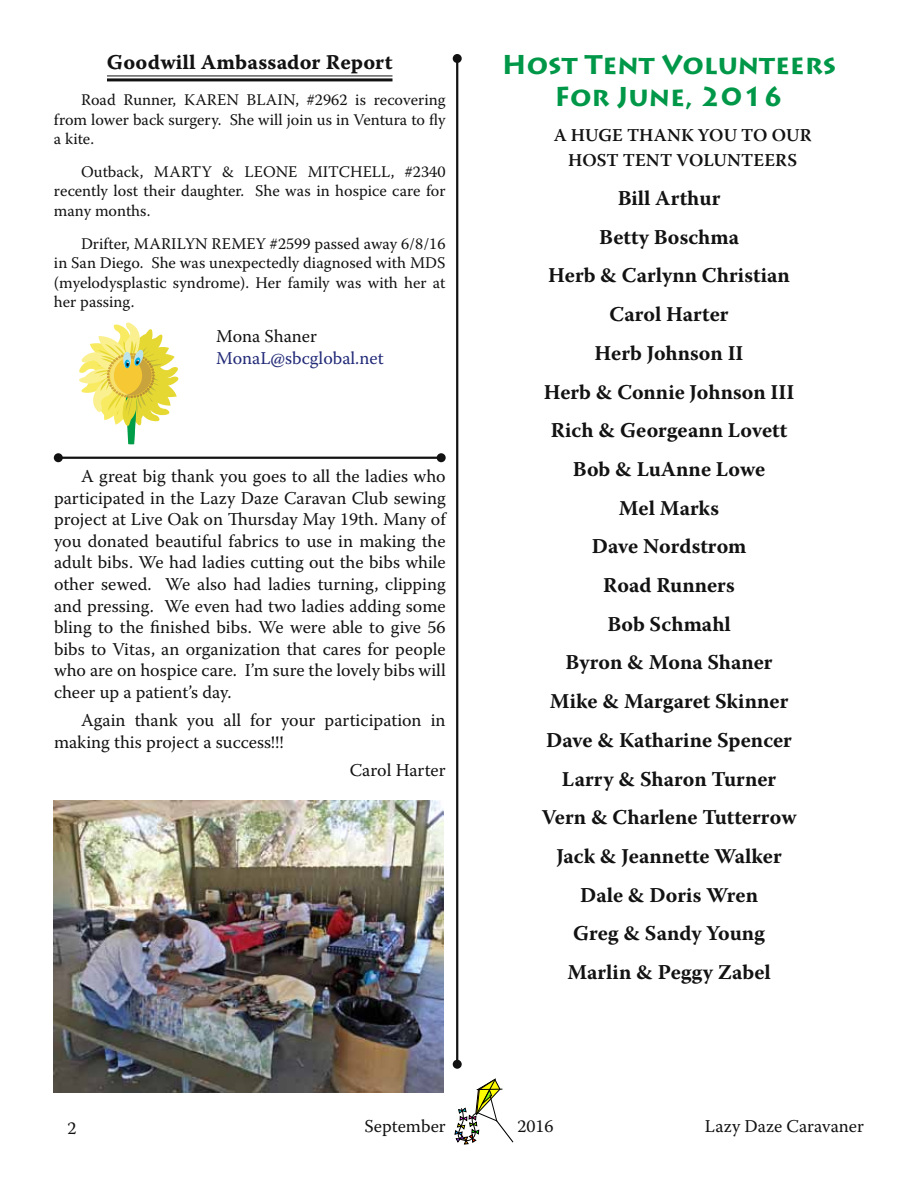
<style>
.page{position:relative;width:918px;height:1188px;background:#fff}
.page>*{position:absolute;margin:0;border:0;box-sizing:border-box;transform-origin:0 0}
.t1{font:700 27px/32.4px "Lithos Pro";color:#009848;text-align:center}
.t2{font:700 21px/38.7px "Warnock Pro";color:#121212;text-align:center}
.t3{font:21px "Warnock Pro Bold Capt";letter-spacing:.005em;color:#121212}
.t4{font:18px/21.6px "Warnock Pro";color:#121212;text-align:justify}
.t5{font:600 18px/25.2px "Warnock Pro";letter-spacing:.005em;color:#121212;text-align:center}
.t6{font:18px "Warnock Pro";color:#222a78}
.t7{font:16.2px/19.5px "Warnock Pro";color:#121212;text-align:justify}
</style>
<div class="page">
<svg style="left:455px;top:1078px;width:58px;height:67px"></svg>
<svg style="left:79px;top:323px;width:99px;height:121px"></svg>
<hr style="left:456px;top:58px;width:2px;height:1006px;background:#121212">
<div style="left:453px;top:54px;width:9px;height:9px;background:#121212;border-radius:50%"></div>
<div style="left:453px;top:1060px;width:9px;height:9px;background:#121212;border-radius:50%"></div>
<hr style="left:107px;top:75px;width:286px;height:1px;background:#121212">
<hr style="left:107px;top:78px;width:286px;height:3px;background:#121212">
<hr style="left:58px;top:457px;width:383px;height:2px;background:#121212">
<div style="left:54px;top:453px;width:9px;height:9px;background:#121212;border-radius:50%"></div>
<div style="left:437px;top:453px;width:9px;height:9px;background:#121212;border-radius:50%"></div>
<img style="left:54px;top:800px;width:390px;height:293px">
<p class="t3" style="left:107px;top:50px;width:287px">Goodwill Ambassador Report</p>
<p class="t7" style="left:54px;top:90px;width:393px;text-indent:27px">Road Runner, KAREN BLAIN, #2962 is recovering from lower back surgery. She will join us in Ventura to fly a kite.</p>
<p class="t7" style="left:54px;top:162px;width:393px;text-indent:27px">Outback, MARTY &amp; LEONE MITCHELL, #2340 recently lost their daughter. She was in hospice care for many months.</p>
<p class="t7" style="left:54px;top:233px;width:393px;text-indent:27px">Drifter, MARILYN REMEY #2599 passed away 6/8/16 in San Diego. She was unexpectedly diagnosed with MDS (myelodysplastic syndrome). Her family was with her at her passing.</p>
<p class="t4" style="left:216px;top:325px;width:103px">Mona Shaner</p>
<p class="t6" style="left:216px;top:347px;width:169px">MonaL@sbcglobal.net</p>
<p class="t4" style="left:54px;top:465px;width:393px;text-indent:27px">A great big thank you goes to all the ladies who participated in the Lazy Daze Caravan Club sewing project at Live Oak on Thursday May 19th. Many of you donated beautiful fabrics to use in making the adult bibs. We had ladies cutting out the bibs while other sewed. We also had ladies turning, clipping and pressing. We even had two ladies adding some bling to the finished bibs. We were able to give 56 bibs to Vitas, an organization that cares for people who are on hospice care. I’m sure the lovely bibs will cheer up a patient’s day.</p>
<p class="t4" style="left:54px;top:709px;width:393px;text-indent:27px">Again thank you all for your participation in making this project a success!!!</p>
<p class="t4" style="left:350px;top:759px;width:97px">Carol Harter</p>
<h1 class="t1" style="left:502px;top:49px;width:336px">H ost Tent Volunteers<br>For June, 2016</h1>
<p class="t5" style="left:554px;top:122px;width:259px">A HUGE THANK YOU TO OUR<br>HOST TENT VOLUNTEERS</p>
<p class="t2" style="left:542px;top:178px;width:256px">Bill Arthur<br>Betty Boschma<br>Herb &amp; Carlynn Christian<br>Carol Harter<br>Herb Johnson II<br>Herb &amp; Connie Johnson III<br>Rich &amp; Georgeann Lovett<br>Bob &amp; LuAnne Lowe<br>Mel Marks<br>Dave Nordstrom<br>Road Runners<br>Bob Schmahl<br>Byron &amp; Mona Shaner<br>Mike &amp; Margaret Skinner<br>Dave &amp; Katharine Spencer<br>Larry &amp; Sharon Turner<br>Vern &amp; Charlene Tutterrow<br>Jack &amp; Jeannette Walker<br>Dale &amp; Doris Wren<br>Greg &amp; Sandy Young<br>Marlin &amp; Peggy Zabel</p>
<p class="t4" style="left:68px;top:1117px;width:11px">2</p>
<p class="t4" style="left:364px;top:1115px;width:83px">September</p>
<p class="t4" style="left:517px;top:1115px;width:38px">2016</p>
<p class="t4" style="left:705px;top:1115px;width:161px">Lazy Daze Caravaner</p>
</div>
